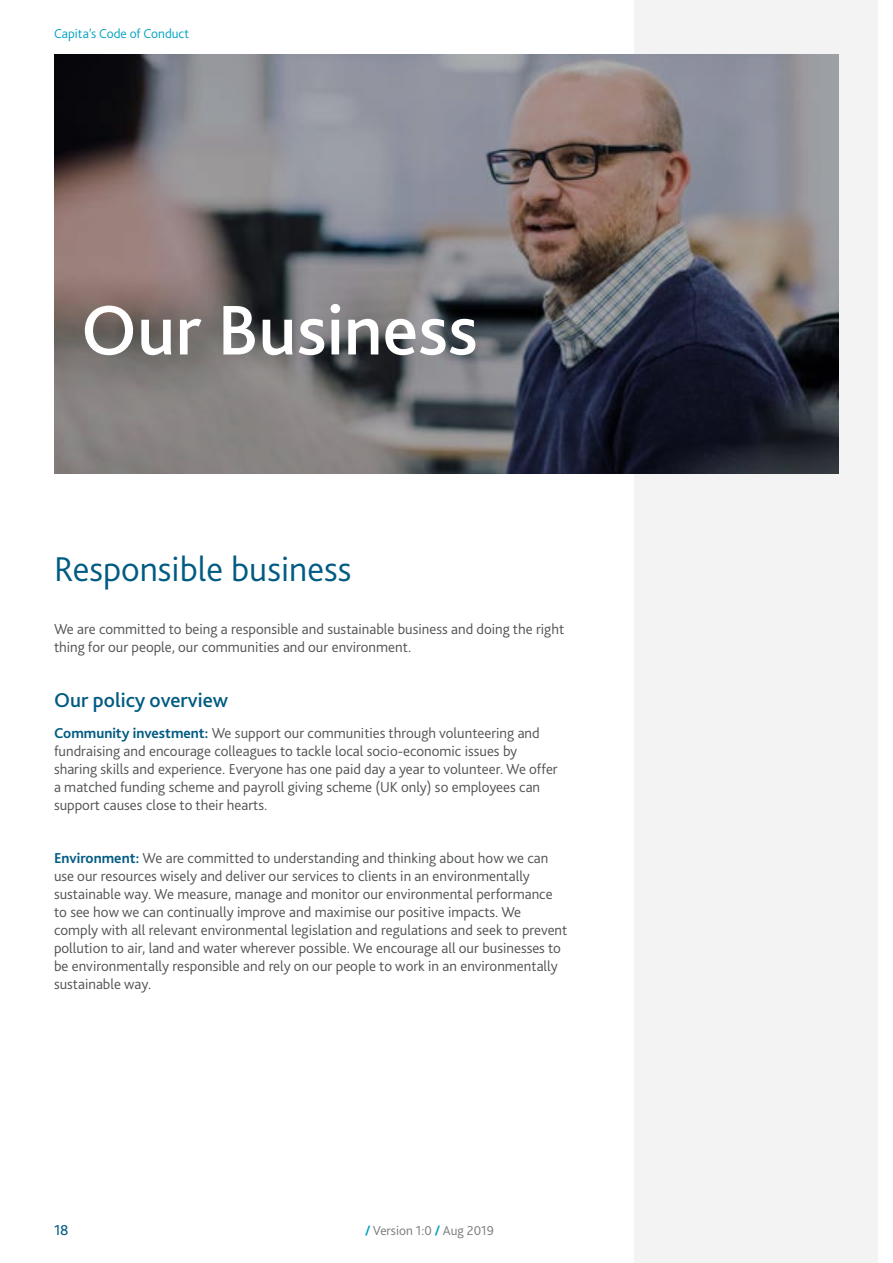
<style>
.page{position:relative;width:893px;height:1263px;background:#fff}
.page>*{position:absolute;margin:0;border:0;box-sizing:border-box;transform-origin:0 0}
.t1{font:500 73.5px "Bliss 2";color:#fff}
.t2{font:300 36px "Bliss 2";color:#005b82}
.t3{font:500 21px "Bliss 2";color:#005b82}
.t4{font:300 15px/18px "Bliss 2";color:#505253}
.t5{font:15px "Bliss 2";color:#005b82}
.t6{font:300 13.5px "Bliss 2";color:#00a1c1}
.t7{font:300 13.5px "Bliss 2";color:#76787a}
.s1{font-weight:700;color:#005b82}
.s2{font-weight:700;color:#00a1c1}
</style>
<div class="page">
<div style="left:634px;top:0;width:243px;height:1263px;background:#f3f3f3"></div>
<svg style="left:54px;top:54px;width:785px;height:420px;background:#6d696e"></svg>
<p class="t6" style="left:54px;top:25px;width:137px">Capita’s Code of Conduct</p>
<h1 class="t1" style="left:81px;top:284px;width:398px">Our Business</h1>
<h2 class="t2" style="left:54px;top:547px;width:299px">Responsible business</h2>
<p class="t4" style="left:54px;top:620px;width:512px">We are committed to being a responsible and sustainable business and doing the right thing for our people, our communities and our environment.</p>
<h3 class="t3" style="left:54px;top:687px;width:176px">Our policy overview</h3>
<p class="t4" style="left:54px;top:724px;width:505px"><span class="s1">Community investment:</span> We support our communities through volunteering and fundraising and encourage colleagues to tackle local socio-economic issues by sharing skills and experience. Everyone has one paid day a year to volunteer. We offer a matched funding scheme and payroll giving scheme (UK only) so employees can support causes close to their hearts.</p>
<p class="t4" style="left:54px;top:849px;width:515px"><span class="s1">Environment:</span> We are committed to understanding and thinking about how we can use our resources wisely and deliver our services to clients in an environmentally sustainable way. We measure, manage and monitor our environmental performance to see how we can continually improve and maximise our positive impacts. We comply with all relevant environmental legislation and regulations and seek to prevent pollution to air, land and water wherever possible. We encourage all our businesses to be environmentally responsible and rely on our people to work in an environmentally sustainable way.</p>
<p class="t5" style="left:54px;top:1221px;width:16px">18</p>
<p class="t7" style="left:365px;top:1222px;width:130px"><span class="s2">/</span> Version 1:0 <span class="s2">/</span> Aug 2019</p>
</div>
